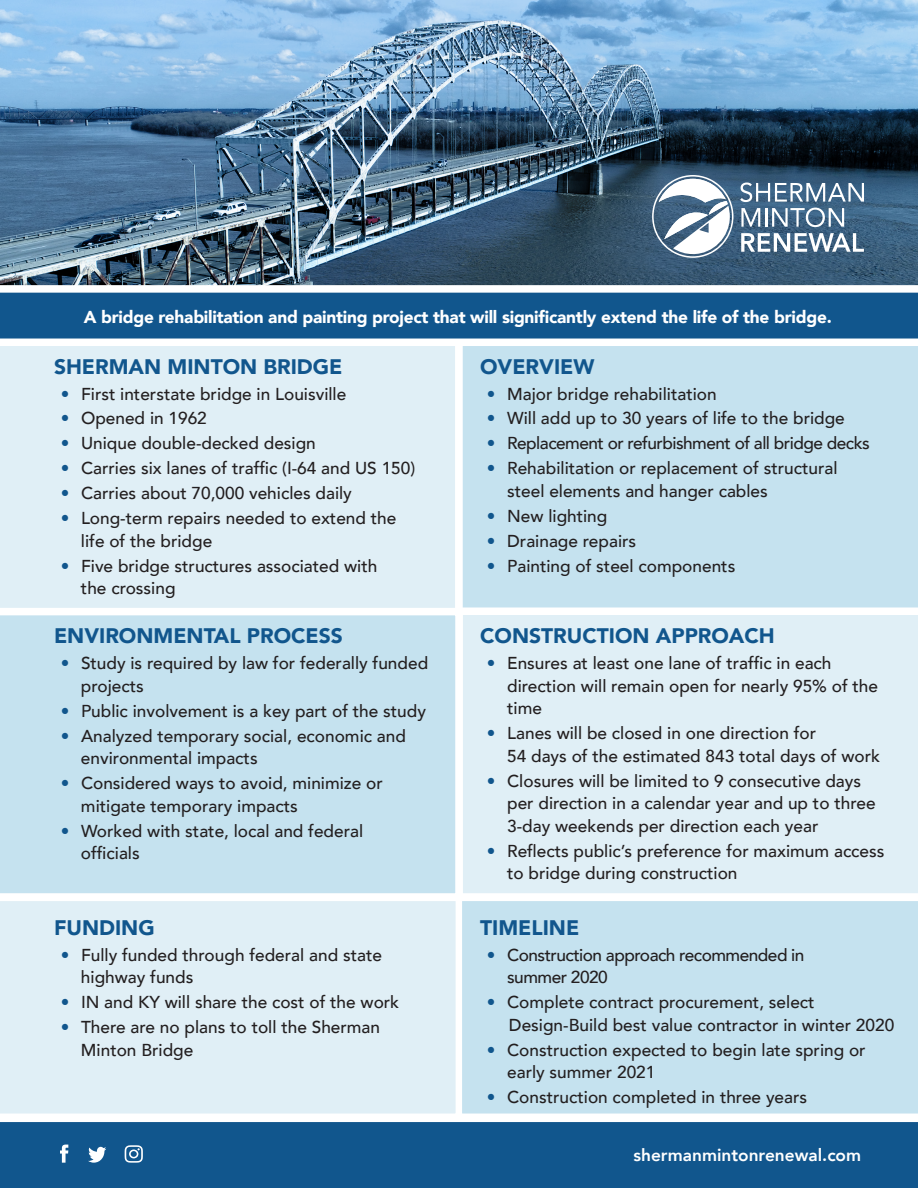
<style>
.page{position:relative;width:918px;height:1188px;background:#fff}
.page>*{position:absolute;margin:0;border:0;box-sizing:border-box;transform-origin:0 0}
.t1{font:900 21px "Avenir";color:#11568d}
.t2{font:500 17.25px/22.5px "Avenir";color:#231f20}
.t3{font:500 17.25px/22.5px "Avenir";letter-spacing:-.03em;color:#231f20}
.t4{font:900 17.25px "Avenir";letter-spacing:-.015em;color:#fff}
.t5{font:800 17.25px "Avenir";color:#fff}
.s1{color:#11568d}
</style>
<div class="page">
<div style="left:0;top:1122px;width:918px;height:66px;background:#11568d"></div>
<svg style="left:0;top:0;width:918px;height:285px;background:#5d81a0"></svg>
<div style="left:0;top:346px;width:455px;height:262px;background:#e0eff6"></div>
<div style="left:0;top:901px;width:456px;height:213px;background:#e0eff6"></div>
<div style="left:462px;top:346px;width:456px;height:262px;background:#c5e2ef"></div>
<div style="left:462px;top:901px;width:456px;height:213px;background:#c5e2ef"></div>
<svg style="left:60px;top:1145px;width:8px;height:18px"></svg>
<svg style="left:88px;top:1147px;width:18px;height:16px"></svg>
<svg style="left:125px;top:1145px;width:18px;height:18px"></svg>
<div style="left:463px;top:615px;width:455px;height:278px;background:#e0eff6"></div>
<div style="left:0;top:615px;width:456px;height:279px;background:#c5e2ef"></div>
<svg style="left:740px;top:183px;width:124px;height:19px"></svg>
<svg style="left:741px;top:208px;width:103px;height:19px"></svg>
<svg style="left:741px;top:233px;width:123px;height:19px"></svg>
<svg style="left:652px;top:175px;width:81px;height:83px"></svg>
<svg style="left:0;top:285px;width:918px;height:54px;background:#346e9d"></svg>
<p class="t4" style="left:84px;top:303px;width:750px">A bridge rehabilitation and painting project that will significantly extend the life of the bridge.</p>
<p class="t1" style="left:54px;top:348px;width:290px">SHERMAN MINTON BRIDGE</p>
<p class="t2" style="left:61px;top:381px;width:287px"><span class="s1">•</span> First interstate bridge in Louisville</p>
<p class="t2" style="left:61px;top:406px;width:148px"><span class="s1">•</span> Opened in 1962</p>
<p class="t2" style="left:61px;top:431px;width:257px"><span class="s1">•</span> Unique double-decked design</p>
<p class="t2" style="left:61px;top:456px;width:356px"><span class="s1">•</span> Carries six lanes of traffic (I-64 and US 150)</p>
<p class="t2" style="left:61px;top:481px;width:293px"><span class="s1">•</span> Carries about 70,000 vehicles daily</p>
<p class="t2" style="left:81px;top:506px;width:317px;text-indent:-20px"><span class="s1">•</span> Long-term repairs needed to extend the life of the bridge</p>
<p class="t2" style="left:81px;top:554px;width:298px;text-indent:-20px"><span class="s1">•</span> Five bridge structures associated with the crossing</p>
<p class="t1" style="left:54px;top:618px;width:290px">ENVIRONMENTAL PROCESS</p>
<p class="t2" style="left:81px;top:651px;width:349px;text-indent:-20px"><span class="s1">•</span> Study is required by law for federally funded projects</p>
<p class="t2" style="left:61px;top:698px;width:367px"><span class="s1">•</span> Public involvement is a key part of the study</p>
<p class="t2" style="left:81px;top:723px;width:327px;text-indent:-20px"><span class="s1">•</span> Analyzed temporary social, economic and environmental impacts</p>
<p class="t2" style="left:81px;top:771px;width:303px;text-indent:-20px"><span class="s1">•</span> Considered ways to avoid, minimize or mitigate temporary impacts</p>
<p class="t2" style="left:81px;top:818px;width:284px;text-indent:-20px"><span class="s1">•</span> Worked with state, local and federal officials</p>
<p class="t1" style="left:54px;top:910px;width:102px">FUNDING</p>
<p class="t2" style="left:81px;top:943px;width:302px;text-indent:-20px"><span class="s1">•</span> Fully funded through federal and state highway funds</p>
<p class="t2" style="left:61px;top:990px;width:340px"><span class="s1">•</span> IN and KY will share the cost of the work</p>
<p class="t2" style="left:81px;top:1015px;width:301px;text-indent:-20px"><span class="s1">•</span> There are no plans to toll the Sherman<br>Minton Bridge</p>
<p class="t1" style="left:480px;top:348px;width:116px">OVERVIEW</p>
<p class="t2" style="left:487px;top:381px;width:231px"><span class="s1">•</span> Major bridge rehabilitation</p>
<p class="t2" style="left:487px;top:406px;width:359px"><span class="s1">•</span> Will add up to 30 years of life to the bridge</p>
<p class="t3" style="left:487px;top:431px;width:384px"><span class="s1">•</span> Replacement or refurbishment of all bridge decks</p>
<p class="t2" style="left:507px;top:456px;width:332px;text-indent:-20px"><span class="s1">•</span> Rehabilitation or replacement of structural steel elements and hanger cables</p>
<p class="t2" style="left:487px;top:504px;width:122px"><span class="s1">•</span> New lighting</p>
<p class="t2" style="left:487px;top:529px;width:151px"><span class="s1">•</span> Drainage repairs</p>
<p class="t2" style="left:487px;top:554px;width:250px"><span class="s1">•</span> Painting of steel components</p>
<p class="t1" style="left:480px;top:618px;width:296px">CONSTRUCTION APPROACH</p>
<p class="t2" style="left:507px;top:651px;width:372px;text-indent:-20px"><span class="s1">•</span> Ensures at least one lane of traffic in each direction will remain open for nearly 95% of the time</p>
<p class="t2" style="left:507px;top:721px;width:374px;text-indent:-20px"><span class="s1">•</span> Lanes will be closed in one direction for<br>54 days of the estimated 843 total days of work</p>
<p class="t2" style="left:507px;top:768px;width:370px;text-indent:-20px"><span class="s1">•</span> Closures will be limited to 9 consecutive days per direction in a calendar year and up to three<br>3-day weekends per direction each year</p>
<p class="t2" style="left:507px;top:838px;width:379px;text-indent:-20px"><span class="s1">•</span> Reflects public’s preference for maximum access to bridge during construction</p>
<p class="t1" style="left:480px;top:910px;width:101px">TIMELINE</p>
<p class="t3" style="left:507px;top:943px;width:299px;text-indent:-20px"><span class="s1">•</span> Construction approach recommended in summer 2020</p>
<p class="t2" style="left:509px;top:990px;width:387px;text-indent:-22px"><span class="s1">•</span> Complete contract procurement, select<br>Design-Build best value contractor in winter 2020</p>
<p class="t2" style="left:507px;top:1038px;width:360px;text-indent:-20px"><span class="s1">•</span> Construction expected to begin late spring or early summer 2021</p>
<p class="t2" style="left:487px;top:1085px;width:322px"><span class="s1">•</span> Construction completed in three years</p>
<p class="t5" style="left:633px;top:1142px;width:229px">shermanmintonrenewal.com</p>
</div>
